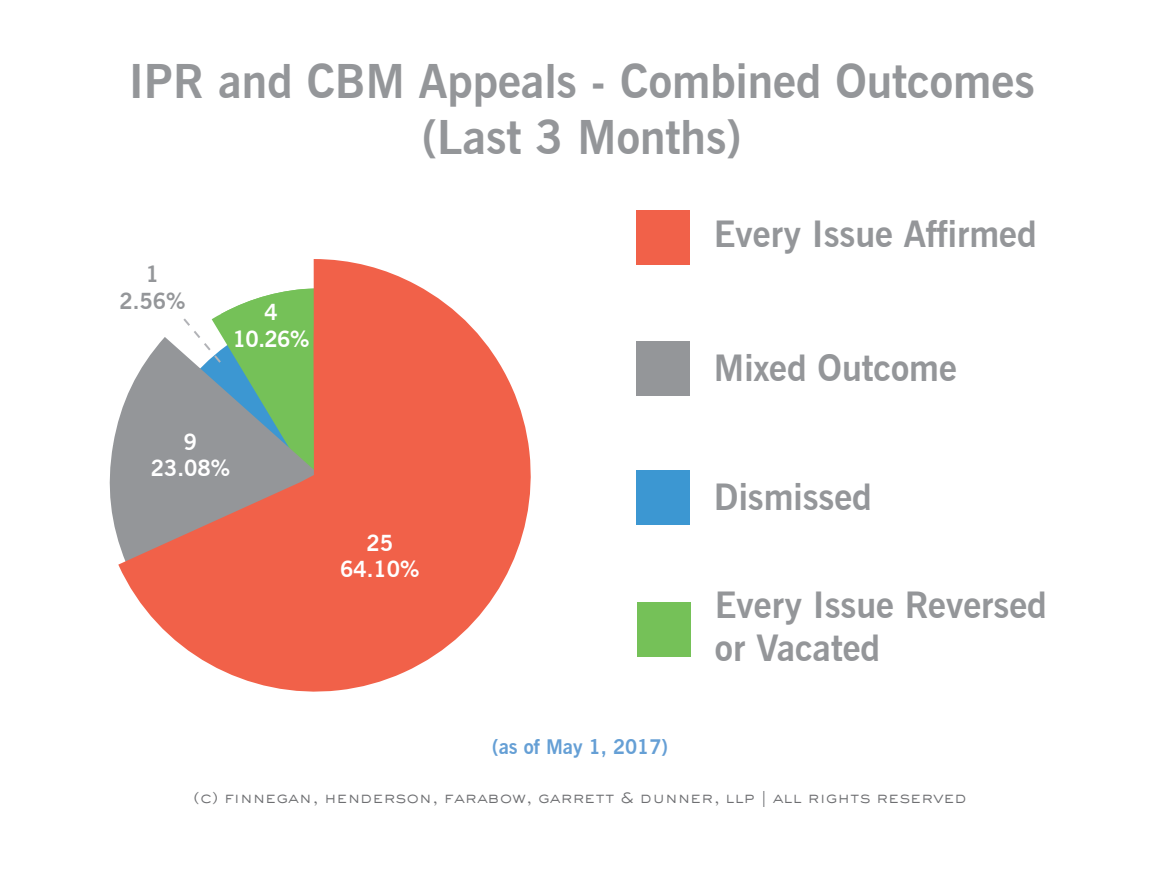
<style>
.page{position:relative;width:1160px;height:870px;background:#fff}
.page>*{position:absolute;margin:0;border:0;box-sizing:border-box;transform-origin:0 0}
.t1{font:700 46.2px/55.6px "News Gothic BT";color:#949699;text-align:center}
.t2{font:700 36px/43.2px "News Gothic BT";color:#949699}
.t3{font:700 22px/26.4px "News Gothic BT";color:#fff;text-align:center}
.t4{font:700 22px/26.4px "News Gothic BT";color:#949699;text-align:center}
.t5{font:700 20px "News Gothic BT";color:#659fd5}
.t6{font:300 16px "Sackers Gothic Std";color:#6d6e71}
</style>
<div class="page">
<div style="left:637px;top:602px;width:54px;height:54px;background:#75c158"></div>
<div style="left:636px;top:210px;width:54px;height:54px;background:#f16149"></div>
<div style="left:636px;top:470px;width:54px;height:54px;background:#3c97d2"></div>
<div style="left:636px;top:341px;width:54px;height:54px;background:#949699"></div>
<svg style="left:118px;top:259px;width:413px;height:433px;fill:#f16149"></svg>
<svg style="left:109px;top:288px;width:218px;height:275px"></svg>
<p class="t1" style="left:129px;top:53px;width:908px">IPR and CBM Appeals - Combined Outcomes (Last 3 Months)</p>
<p class="t4" style="left:119px;top:261px;width:68px">1<br>2.56%</p>
<p class="t3" style="left:233px;top:299px;width:78px">4<br>10.26%</p>
<p class="t3" style="left:151px;top:428px;width:81px">9<br>23.08%</p>
<p class="t3" style="left:340px;top:529px;width:81px">25<br>64.10%</p>
<p class="t5" style="left:492px;top:734px;width:177px">(as of May 1, 2017)</p>
<p class="t2" style="left:714px;top:212px;width:324px">Every Issue Affirmed</p>
<p class="t2" style="left:714px;top:346px;width:244px">Mixed Outcome</p>
<p class="t2" style="left:714px;top:475px;width:160px">Dismissed</p>
<p class="t2" style="left:715px;top:583px;width:333px">Every Issue Reversed or Vacated</p>
<p class="t6" style="left:193px;top:785px;width:775px">(c) finnegan, henderson, farabow, garrett &amp; dunner, llp | all rights reserved</p>
</div>
